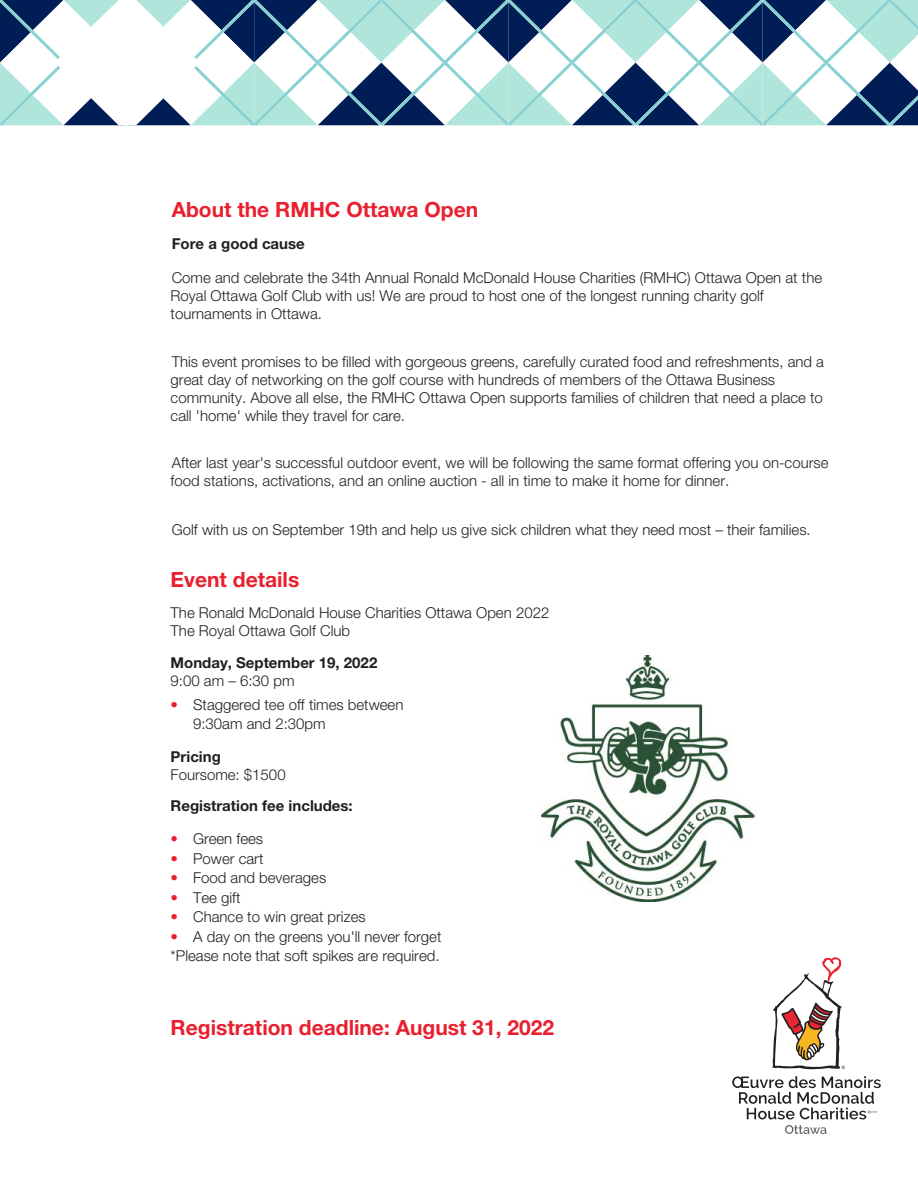
<style>
.page{position:relative;width:918px;height:1188px;background:#fff}
.page>*{position:absolute;margin:0;border:0;box-sizing:border-box;transform-origin:0 0}
.t1{font:700 21px "Helvetica Neue LT Std";color:#e91f2f}
.t2{font:300 15px/18px "Helvetica Neue LT Std";color:#231f20}
.t3{font:700 15px "Helvetica Neue LT Std";color:#231f20}
.s1{color:#e91f2f}
</style>
<div class="page">
<svg style="left:0;top:0;width:918px;height:125px"></svg>
<svg style="left:772px;top:957px;width:73px;height:113px"></svg>
<svg style="left:732px;top:1076px;width:149px;height:43px"></svg>
<svg style="left:785px;top:1125px;width:42px;height:9px"></svg>
<img style="left:541px;top:656px;width:215px;height:245px">
<h1 class="t1" style="left:172px;top:197px;width:308px">About the RMHC Ottawa Open</h1>
<p class="t3" style="left:172px;top:234px;width:135px">Fore a good cause</p>
<p class="t2" style="left:171px;top:269px;width:653px">Come and celebrate the 34th Annual Ronald McDonald House Charities (RMHC) Ottawa Open at the<br>Royal Ottawa Golf Club with us! We are proud to host one of the longest running charity golf tournaments in Ottawa.</p>
<p class="t2" style="left:171px;top:352px;width:655px">This event promises to be filled with gorgeous greens, carefully curated food and refreshments, and a great day of networking on the golf course with hundreds of members of the Ottawa Business community. Above all else, the RMHC Ottawa Open supports families of children that need a place to call 'home' while they travel for care.</p>
<p class="t2" style="left:171px;top:454px;width:659px">After last year's successful outdoor event, we will be following the same format offering you on-course food stations, activations, and an online auction - all in time to make it home for dinner.</p>
<p class="t2" style="left:172px;top:520px;width:640px">Golf with us on September 19th and help us give sick children what they need most – their families.</p>
<h1 class="t1" style="left:171px;top:566px;width:130px">Event details</h1>
<p class="t2" style="left:171px;top:604px;width:380px">The Ronald McDonald House Charities Ottawa Open 2022<br>The Royal Ottawa Golf Club</p>
<p class="t3" style="left:171px;top:653px;width:208px">Monday, September 19, 2022</p>
<p class="t2" style="left:171px;top:671px;width:125px">9:00 am – 6:30 pm</p>
<p class="t2" style="left:193px;top:695px;width:212px;line-height:19px;text-indent:-22px"><span class="s1">•</span> Staggered tee off times between<br>9:30am and 2:30pm</p>
<p class="t3" style="left:171px;top:747px;width:52px">Pricing</p>
<p class="t2" style="left:171px;top:765px;width:117px">Foursome: $1500</p>
<p class="t3" style="left:171px;top:797px;width:184px">Registration fee includes:</p>
<p class="t2" style="left:171px;top:830px;width:94px"><span class="s1">•</span> Green fees</p>
<p class="t2" style="left:171px;top:849px;width:94px"><span class="s1">•</span> Power cart</p>
<p class="t2" style="left:171px;top:869px;width:157px"><span class="s1">•</span> Food and beverages</p>
<p class="t2" style="left:171px;top:888px;width:72px"><span class="s1">•</span> Tee gift</p>
<p class="t2" style="left:171px;top:908px;width:197px"><span class="s1">•</span> Chance to win great prizes</p>
<p class="t2" style="left:171px;top:926px;width:272px;line-height:19.5px"><span class="s1">•</span> A day on the greens you'll never forget *Please note that soft spikes are required.</p>
<h1 class="t1" style="left:171px;top:1014px;width:385px">Registration deadline: August 31, 2022</h1>
</div>
